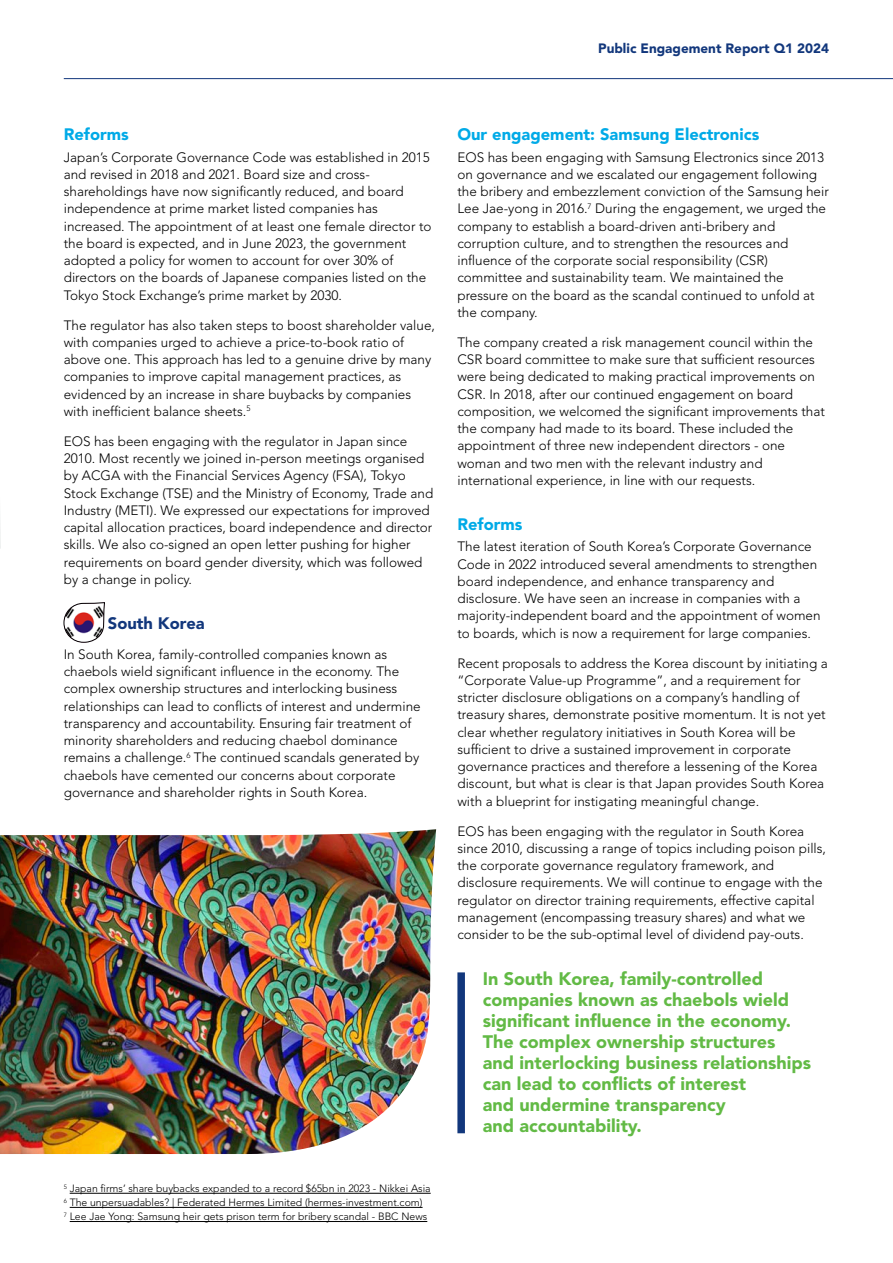
<style>
.page{position:relative;width:893px;height:1263px;background:#fff}
.page>*{position:absolute;margin:0;border:0;box-sizing:border-box;transform-origin:0 0}
.t1{font:900 18px/21px "Avenir LT Std";color:#62ba45}
.t2{font:900 16.5px "Avenir LT Std";color:#00aae7}
.t3{font:900 16.5px "Avenir LT Std";color:#12377c}
.t4{font:300 13.5px/17.2px "Avenir LT Std";color:#000}
.t5{font:900 13.5px "Avenir LT Std";color:#12377c}
.t6{font:300 10.5px/14.1px "Avenir LT Std";color:#000}
</style>
<div class="page">
<svg style="left:64px;top:602px;width:41px;height:41px"></svg>
<img style="left:0;top:829px;width:437px;height:325px">
<div style="left:457px;top:972px;width:8px;height:161px;background:#12377c"></div>
<hr style="left:70px;top:1193px;width:361px;height:1px;background:#000">
<hr style="left:70px;top:1207px;width:353px;height:1px;background:#000">
<hr style="left:70px;top:1221px;width:357px;height:1px;background:#000">
<img style="left:0;top:527px;width:1px;height:22px">
<hr style="left:64px;top:78px;width:829px;height:1px;background:#12377c">
<p class="t5" style="left:598px;top:40px;width:232px">Public Engagement Report Q1 2024</p>
<p class="t2" style="left:64px;top:124px;width:67px">Reforms</p>
<p class="t4" style="left:64px;top:148px;width:369px">Japan’s Corporate Governance Code was established in 2015 and revised in 2018 and 2021. Board size and cross&shy;shareholdings have now significantly reduced, and board independence at prime market listed companies has increased. The appointment of at least one female director to the board is expected, and in June 2023, the government adopted a policy for women to account for over 30% of directors on the boards of Japanese companies listed on the Tokyo Stock Exchange’s prime market by 2030.</p>
<p class="t4" style="left:64px;top:316px;width:373px">The regulator has also taken steps to boost shareholder value, with companies urged to achieve a price-to-book ratio of above one. This approach has led to a genuine drive by many companies to improve capital management practices, as evidenced by an increase in share buybacks by companies with inefficient balance sheets.<sup>5</sup></p>
<p class="t4" style="left:64px;top:433px;width:371px">EOS has been engaging with the regulator in Japan since 2010. Most recently we joined in-person meetings organised by ACGA with the Financial Services Agency (FSA), Tokyo Stock Exchange (TSE) and the Ministry of Economy, Trade and Industry (METI). We expressed our expectations for improved capital allocation practices, board independence and director skills. We also co-signed an open letter pushing for higher requirements on board gender diversity, which was followed by a change in policy.</p>
<p class="t3" style="left:108px;top:613px;width:98px">South Korea</p>
<p class="t4" style="left:64px;top:646px;width:358px">In South Korea, family-controlled companies known as chaebols wield significant influence in the economy. The complex ownership structures and interlocking business relationships can lead to conflicts of interest and undermine transparency and accountability. Ensuring fair treatment of minority shareholders and reducing chaebol dominance remains a challenge.<sup>6</sup> The continued scandals generated by chaebols have cemented our concerns about corporate governance and shareholder rights in South Korea.</p>
<p class="t6" style="left:64px;top:1181px;width:368px"><sup>5</sup> Japan firms’ share buybacks expanded to a record $65bn in 2023 - Nikkei Asia<br><sup>6</sup> The unpersuadables? | Federated Hermes Limited (hermes-investment.com)<br><sup>7</sup> Lee Jae Yong: Samsung heir gets prison term for bribery scandal - BBC News</p>
<p class="t2" style="left:457px;top:124px;width:303px">Our engagement: Samsung Electronics</p>
<p class="t4" style="left:457px;top:148px;width:373px">EOS has been engaging with Samsung Electronics since 2013 on governance and we escalated our engagement following the bribery and embezzlement conviction of the Samsung heir Lee Jae-yong in 2016.<sup>7</sup> During the engagement, we urged the company to establish a board-driven anti-bribery and corruption culture, and to strengthen the resources and influence of the corporate social responsibility (CSR) committee and sustainability team. We maintained the pressure on the board as the scandal continued to unfold at the company.</p>
<p class="t4" style="left:457px;top:334px;width:369px">The company created a risk management council within the CSR board committee to make sure that sufficient resources were being dedicated to making practical improvements on CSR. In 2018, after our continued engagement on board composition, we welcomed the significant improvements that the company had made to its board. These included the appointment of three new independent directors - one woman and two men with the relevant industry and international experience, in line with our requests.</p>
<p class="t2" style="left:457px;top:514px;width:67px">Reforms</p>
<p class="t4" style="left:457px;top:538px;width:365px">The latest iteration of South Korea’s Corporate Governance Code in 2022 introduced several amendments to strengthen board independence, and enhance transparency and disclosure. We have seen an increase in companies with a majority-independent board and the appointment of women to boards, which is now a requirement for large companies.</p>
<p class="t4" style="left:457px;top:654px;width:372px">Recent proposals to address the Korea discount by initiating a “Corporate Value-up Programme”, and a requirement for stricter disclosure obligations on a company’s handling of treasury shares, demonstrate positive momentum. It is not yet clear whether regulatory initiatives in South Korea will be sufficient to drive a sustained improvement in corporate governance practices and therefore a lessening of the Korea discount, but what is clear is that Japan provides South Korea with a blueprint for instigating meaningful change.</p>
<p class="t4" style="left:457px;top:822px;width:370px">EOS has been engaging with the regulator in South Korea since 2010, discussing a range of topics including poison pills, the corporate governance regulatory framework, and disclosure requirements. We will continue to engage with the regulator on director training requirements, effective capital management (encompassing treasury shares) and what we consider to be the sub-optimal level of dividend pay-outs.</p>
<p class="t1" style="left:483px;top:968px;width:330px">In South Korea, family-controlled companies known as chaebols wield significant influence in the economy.<br>The complex ownership structures and interlocking business relationships can lead to conflicts of interest<br>and undermine transparency<br>and accountability.</p>
</div>
